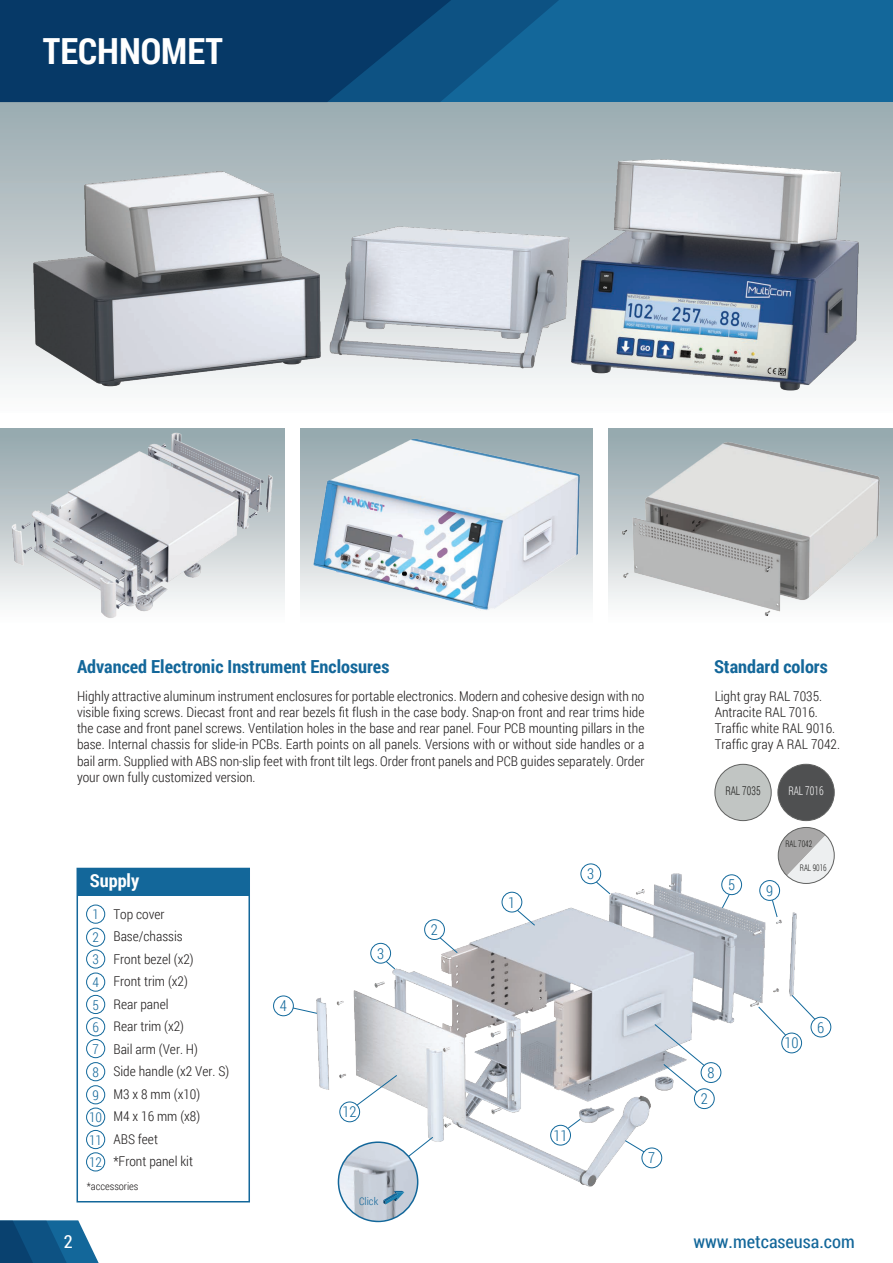
<style>
.page{position:relative;width:893px;height:1263px;background:#fff}
.page>*{position:absolute;margin:0;border:0;box-sizing:border-box;transform-origin:0 0}
.t1{font:700 36px "Roboto Condensed";color:#fff}
.t2{font:700 18px "Roboto Condensed";color:#13679a}
.t3{font:18px "Roboto Condensed";color:#13679a}
.t4{font:700 18px "Roboto Condensed";color:#fff}
.t5{font:18px "Roboto Condensed";color:#fff}
.t6{font:300 15px/26.1px "Roboto Condensed";color:#11689b;text-align:center}
.t7{font:300 13.5px/22.5px "Roboto Condensed";color:#211e1e}
.t8{font:300 13.5px/22.4px "Roboto Condensed";color:#13679a}
.t9{font:300 12px "Roboto Condensed";color:#1a1a18;scale:.8 1}
.t10{font:300 12px "Roboto Condensed";color:#fff;scale:.8 1}
.t11{font:300 10.5px "Roboto Condensed";color:#211e1e}
.t12{font:300 10.5px "Roboto Condensed";color:#13679a}
.t13{font:300 9.15px "Roboto Condensed";color:#1a1a18;scale:.8 1}
</style>
<div class="page">
<img style="left:316px;top:865px;width:487px;height:323px">
<div style="left:778px;top:764px;width:56px;height:57px;background:#4f5051;border-radius:50%"></div>
<div style="left:778px;top:764px;width:56px;height:57px;border:1px solid #606160;border-radius:50%"></div>
<div style="left:715px;top:764px;width:56px;height:57px;background:#c1c5c3;border-radius:50%"></div>
<div style="left:715px;top:764px;width:56px;height:57px;border:1px solid #606160;border-radius:50%"></div>
<svg style="left:775px;top:827px;width:60px;height:59px"></svg>
<div style="left:778px;top:827px;width:56px;height:57px;border:1px solid #606160;border-radius:50%"></div>
<div style="left:0;top:423px;width:893px;height:203px;background:linear-gradient(to bottom,#8c9fa5,#fffefd)"></div>
<svg style="left:0;top:102px;width:893px;height:283px"></svg>
<div style="left:285px;top:423px;width:14px;height:203px;background:#fff"></div>
<div style="left:593px;top:423px;width:14px;height:203px;background:#fff"></div>
<div style="left:77px;top:868px;width:172px;height:28px;background:#13679a"></div>
<div style="left:77px;top:868px;width:173px;height:334px;border:2px solid #13679a"></div>
<div style="left:86px;top:905px;width:19px;height:18px;border:1px solid #11689b;border-radius:50%"></div>
<div style="left:86px;top:928px;width:19px;height:19px;border:1px solid #11689b;border-radius:50%"></div>
<div style="left:86px;top:949px;width:19px;height:19px;border:1px solid #11689b;border-radius:50%"></div>
<div style="left:86px;top:973px;width:19px;height:18px;border:1px solid #11689b;border-radius:50%"></div>
<div style="left:86px;top:995px;width:19px;height:19px;border:1px solid #11689b;border-radius:50%"></div>
<div style="left:86px;top:1017px;width:19px;height:19px;border:1px solid #11689b;border-radius:50%"></div>
<div style="left:86px;top:1039px;width:19px;height:19px;border:1px solid #11689b;border-radius:50%"></div>
<div style="left:86px;top:1062px;width:19px;height:19px;border:1px solid #11689b;border-radius:50%"></div>
<div style="left:86px;top:1085px;width:19px;height:19px;border:1px solid #11689b;border-radius:50%"></div>
<div style="left:86px;top:1108px;width:19px;height:18px;border:1px solid #11689b;border-radius:50%"></div>
<div style="left:86px;top:1130px;width:19px;height:19px;border:1px solid #11689b;border-radius:50%"></div>
<div style="left:86px;top:1152px;width:19px;height:19px;border:1px solid #11689b;border-radius:50%"></div>
<svg style="left:0;top:1220px;width:99px;height:43px"></svg>
<div style="left:0;top:0;width:893px;height:102px;background:#13679a"></div>
<div style="left:0;top:0;width:327px;height:102px;background:#063967"></div>
<svg style="left:327px;top:0;width:232px;height:102px"></svg>
<div style="left:0;top:413px;width:893px;height:15px;background:#fff"></div>
<img style="left:22px;top:144px;width:852px;height:247px">
<img style="left:299px;top:428px;width:294px;height:190px">
<img style="left:607px;top:433px;width:283px;height:192px">
<div style="left:811px;top:1017px;width:20px;height:20px;border:1px solid #11689b;border-radius:50%"></div>
<svg style="left:758px;top:994px;width:58px;height:42px"></svg>
<div style="left:781px;top:1033px;width:21px;height:20px;border:1px solid #11689b;border-radius:50%"></div>
<img style="left:338px;top:1142px;width:80px;height:79px">
<div style="left:338px;top:1141px;width:80px;height:81px;border:2px solid #13679a;border-radius:50%"></div>
<svg style="left:383px;top:1191px;width:21px;height:13px"></svg>
<svg style="left:407px;top:1136px;width:27px;height:21px"></svg>
<svg style="left:771px;top:899px;width:7px;height:19px"></svg>
<div style="left:759px;top:880px;width:21px;height:21px;border:1px solid #11689b;border-radius:50%"></div>
<svg style="left:721px;top:893px;width:9px;height:16px"></svg>
<div style="left:721px;top:874px;width:21px;height:21px;border:1px solid #11689b;border-radius:50%"></div>
<svg style="left:595px;top:881px;width:16px;height:14px"></svg>
<div style="left:580px;top:863px;width:21px;height:21px;border:1px solid #11689b;border-radius:50%"></div>
<svg style="left:516px;top:909px;width:20px;height:17px"></svg>
<div style="left:502px;top:892px;width:20px;height:20px;border:1px solid #11689b;border-radius:50%"></div>
<svg style="left:439px;top:937px;width:19px;height:17px"></svg>
<div style="left:424px;top:919px;width:21px;height:21px;border:1px solid #11689b;border-radius:50%"></div>
<svg style="left:385px;top:960px;width:11px;height:10px"></svg>
<div style="left:370px;top:943px;width:21px;height:20px;border:1px solid #11689b;border-radius:50%"></div>
<svg style="left:292px;top:1007px;width:26px;height:7px"></svg>
<div style="left:273px;top:995px;width:21px;height:21px;border:1px solid #11689b;border-radius:50%"></div>
<svg style="left:356px;top:1074px;width:42px;height:32px"></svg>
<div style="left:339px;top:1101px;width:21px;height:21px;border:1px solid #11689b;border-radius:50%"></div>
<svg style="left:567px;top:1118px;width:14px;height:11px"></svg>
<div style="left:550px;top:1125px;width:21px;height:20px;border:1px solid #11689b;border-radius:50%"></div>
<svg style="left:624px;top:1139px;width:21px;height:14px"></svg>
<div style="left:642px;top:1147px;width:20px;height:21px;border:1px solid #11689b;border-radius:50%"></div>
<div style="left:701px;top:1062px;width:20px;height:21px;border:1px solid #11689b;border-radius:50%"></div>
<svg style="left:654px;top:1023px;width:51px;height:70px"></svg>
<div style="left:694px;top:1088px;width:21px;height:21px;border:1px solid #11689b;border-radius:50%"></div>
<img style="left:0;top:428px;width:277px;height:197px">
<h1 class="t1" style="left:43px;top:26px;width:182px">TECHNOMET</h1>
<h2 class="t2" style="left:77px;top:654px;width:314px">Advanced Electronic Instrument Enclosures</h2>
<p class="t7" style="left:77px;top:687px;width:569px;line-height:16.2px;text-align:justify">Highly attractive aluminum instrument enclosures for portable electronics. Modern and cohesive design with no visible fixing screws. Diecast front and rear bezels fit flush in the case body. Snap-on front and rear trims hide the case and front panel screws. Ventilation holes in the base and rear panel. Four PCB mounting pillars in the base. Internal chassis for slide-in PCBs. Earth points on all panels. Versions with or without side handles or a bail arm. Supplied with ABS non-slip feet with front tilt legs. Order front panels and PCB guides separately. Order your own fully customized version.</p>
<h2 class="t4" style="left:90px;top:868px;width:51px">Supply</h2>
<p class="t8" style="left:92px;top:902px;width:8px;line-height:23.1px">1<br>2</p>
<p class="t8" style="left:92px;top:948px;width:8px;text-align:justify">3<br>4<br>5<br>6<br>7</p>
<p class="t8" style="left:89px;top:1060px;width:15px">8<br>9<br>10<br>11<br>12</p>
<p class="t7" style="left:113px;top:902px;width:117px">Top cover<br>Base/chassis<br>Front bezel (x2)<br>Front trim (x2)<br>Rear panel<br>Rear trim (x2)<br>Bail arm (Ver. H)<br>Side handle (x2 Ver. S)<br>M3 x 8 mm (x10)<br>M4 x 16 mm (x8)<br>ABS feet<br>*Front panel kit</p>
<p class="t11" style="left:87px;top:1179px;width:53px">*accessories</p>
<h2 class="t5" style="left:64px;top:1228px;width:10px">2</h2>
<p class="t6" style="left:280px;top:992px;width:9px">4</p>
<p class="t6" style="left:377px;top:940px;width:9px">3</p>
<p class="t6" style="left:431px;top:916px;width:9px">2</p>
<p class="t6" style="left:343px;top:1098px;width:16px">12</p>
<p class="t12" style="left:359px;top:1194px;width:21px">Click</p>
<p class="t6" style="left:508px;top:889px;width:9px">1</p>
<p class="t6" style="left:587px;top:860px;width:9px">3</p>
<p class="t6" style="left:553px;top:1122px;width:16px">11</p>
<p class="t6" style="left:648px;top:1144px;width:9px">7</p>
<h2 class="t2" style="left:714px;top:654px;width:115px">Standard colors</h2>
<p class="t7" style="left:715px;top:687px;width:127px;line-height:16.2px">Light gray RAL 7035.<br>Antracite RAL 7016.<br>Traffic white RAL 9016.<br>Traffic gray A RAL 7042.</p>
<p class="t9" style="left:725px;top:783px;width:45px">RAL 7035</p>
<p class="t10" style="left:788px;top:783px;width:45px">RAL 7016</p>
<p class="t6" style="left:728px;top:871px;width:9px">5</p>
<p class="t6" style="left:766px;top:877px;width:9px">9</p>
<p class="t13" style="left:785px;top:837px;width:35px">RAL 7042</p>
<p class="t13" style="left:800px;top:861px;width:35px">RAL 9016</p>
<p class="t6" style="left:701px;top:1059px;width:15px">8<br>2</p>
<p class="t6" style="left:784px;top:1029px;width:16px">10</p>
<p class="t6" style="left:817px;top:1014px;width:9px">6</p>
<h2 class="t3" style="left:693px;top:1229px;width:163px">www.metcaseusa.com</h2>
</div>
